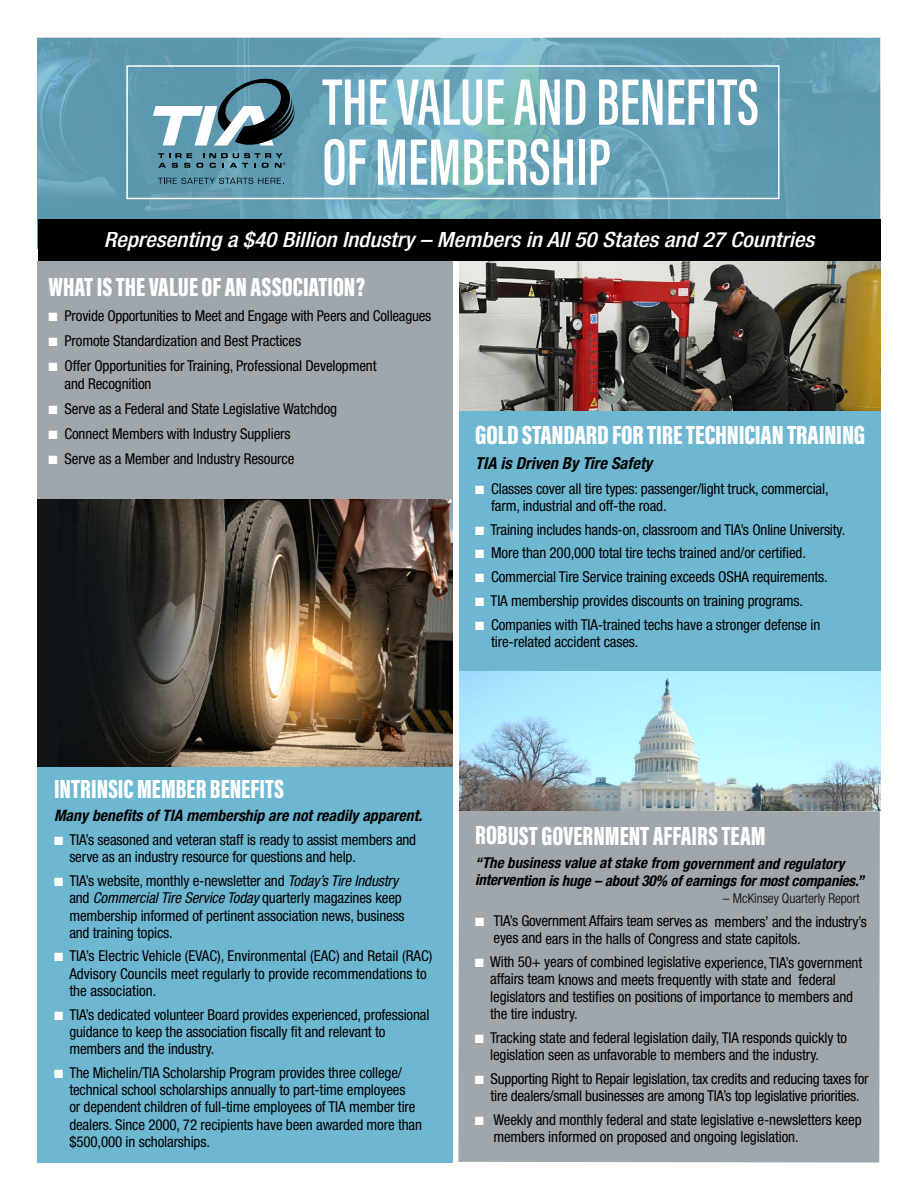
<style>
.page{position:relative;width:918px;height:1188px;background:#fff}
.page>*{position:absolute;margin:0;border:0;box-sizing:border-box;transform-origin:0 0}
.t1{font:600 67.65px/60px "Acumin Pro Extra Cond";color:#fff;scale:.95 1}
.t2{font:900 27px "Acumin Pro Extra Cond";color:#fff}
.t3{font:900 27px "Acumin Pro Extra Cond";color:#fff;scale:1.05 1}
.t4{font:italic 500 condensed 21px "Helvetica Neue";color:#fff;scale:1.1 1}
.t5{font:italic 700 condensed 16.5px "Helvetica Neue";color:#000}
.t6{font:italic 700 condensed 15.75px "Helvetica Neue";color:#000}
.t7{font:condensed 15px/17.2px "Helvetica Neue";letter-spacing:-.01em;color:#000}
.t8{font:italic 700 condensed 15px/17.2px "Helvetica Neue";letter-spacing:-.005em;color:#000}
.t9{font:300 condensed 13.5px "Helvetica Neue";color:#000}
.t10{font:5.25px "Myriad";color:#000}
.s1{color:#fff}
.s2{font-style:italic}
</style>
<div class="page">
<img style="left:38px;top:38px;width:842px;height:181px">
<div style="left:38px;top:767px;width:415px;height:395px;background:#6eb7d1"></div>
<img style="left:38px;top:498px;width:415px;height:269px">
<div style="left:458px;top:811px;width:422px;height:352px;background:#9fa7ac"></div>
<img style="left:459px;top:261px;width:421px;height:151px">
<div style="left:38px;top:261px;width:415px;height:237px;background:#9fa7ac"></div>
<div style="left:126px;top:65px;width:654px;height:134px;border:2px solid #fff"></div>
<svg style="left:153px;top:79px;width:142px;height:89px;background:#678f9d"></svg>
<svg style="left:158px;top:178px;width:126px;height:6px"></svg>
<div style="left:38px;top:219px;width:842px;height:42px;background:#000"></div>
<div style="left:459px;top:412px;width:421px;height:260px;background:#6eb7d1"></div>
<img style="left:459px;top:672px;width:421px;height:139px">
<p class="t10" style="left:283px;top:161px;width:4px">®®</p>
<h1 class="t1" style="left:322px;top:72px;width:461px">THE VALUE AND BENEFITS<br>OF MEMBERSHIP</h1>
<h3 class="t4" style="left:104px;top:227px;width:648px">Representing a $40 Billion Industry – Members in All 50 States and 27 Countries</h3>
<h2 class="t2" style="left:49px;top:270px;width:318px">WHAT IS THE VALUE OF AN ASSOCIATION?</h2>
<p class="t7" style="left:49px;top:307px;width:384px"><span class="s1">■</span> Provide Opportunities to Meet and Engage with Peers and Colleagues</p>
<p class="t7" style="left:49px;top:332px;width:254px"><span class="s1">■</span> Promote Standardization and Best Practices</p>
<p class="t7" style="left:65px;top:357px;width:314px;text-indent:-16px"><span class="s1">■</span> Offer Opportunities for Training, Professional Development and Recognition</p>
<p class="t7" style="left:49px;top:400px;width:290px"><span class="s1">■</span> Serve as a Federal and State Legislative Watchdog</p>
<p class="t7" style="left:49px;top:425px;width:244px"><span class="s1">■</span> Connect Members with Industry Suppliers</p>
<p class="t7" style="left:49px;top:450px;width:247px"><span class="s1">■</span> Serve as a Member and Industry Resource</p>
<h2 class="t3" style="left:475px;top:419px;width:373px">GOLD STANDARD FOR TIRE TECHNICIAN TRAINING</h2>
<p class="t5" style="left:475px;top:453px;width:179px">TIA is Driven By Tire Safety</p>
<p class="t7" style="left:491px;top:480px;width:339px;text-indent:-16px"><span class="s1">■</span> Classes cover all tire types: passenger/light truck, commercial, farm, industrial and off-the road.</p>
<p class="t7" style="left:475px;top:521px;width:372px"><span class="s1">■</span> Training includes hands-on, classroom and TIA’s Online University.</p>
<p class="t7" style="left:475px;top:544px;width:332px"><span class="s1">■</span> More than 200,000 total tire techs trained and/or certified.</p>
<p class="t7" style="left:475px;top:568px;width:354px"><span class="s1">■</span> Commercial Tire Service training exceeds OSHA requirements.</p>
<p class="t7" style="left:475px;top:592px;width:329px"><span class="s1">■</span> TIA membership provides discounts on training programs.</p>
<p class="t7" style="left:491px;top:616px;width:331px;text-indent:-16px"><span class="s1">■</span> Companies with TIA-trained techs have a stronger defense in tire-related accident cases.</p>
<h2 class="t2" style="left:54px;top:772px;width:232px">INTRINSIC MEMBER BENEFITS</h2>
<p class="t6" style="left:54px;top:806px;width:370px">Many benefits of TIA membership are not readily apparent.</p>
<p class="t7" style="left:69px;top:831px;width:348px;text-indent:-15px"><span class="s1">■</span> TIA’s seasoned and veteran staff is ready to assist members and serve as an industry resource for questions and help.</p>
<p class="t7" style="left:69px;top:872px;width:337px;text-indent:-15px"><span class="s1">■</span> TIA’s website, monthly e-newsletter and <span class="s2">Today’s Tire Industry </span>and <span class="s2">Commercial Tire Service Today</span> quarterly magazines keep membership informed of pertinent association news, business and training topics.</p>
<p class="t7" style="left:69px;top:947px;width:365px;text-indent:-15px"><span class="s1">■</span> TIA’s Electric Vehicle (EVAC), Environmental (EAC) and Retail (RAC)<br>Advisory Councils meet regularly to provide recommendations to the association.</p>
<p class="t7" style="left:69px;top:1006px;width:362px;text-indent:-15px"><span class="s1">■</span> TIA’s dedicated volunteer Board provides experienced, professional guidance to keep the association fiscally fit and relevant to members and the industry.</p>
<p class="t7" style="left:69px;top:1064px;width:354px;text-indent:-15px"><span class="s1">■</span> The Michelin/TIA Scholarship Program provides three college/ technical school scholarships annually to part-time employees<br>or dependent children of full-time employees of TIA member tire dealers. Since 2000, 72 recipients have been awarded more than $500,000 in scholarships.</p>
<h2 class="t2" style="left:475px;top:819px;width:292px">ROBUST GOVERNMENT AFFAIRS TEAM</h2>
<p class="t8" style="left:475px;top:854px;width:391px">“The business value at stake from government and regulatory intervention is huge – about 30% of earnings for most companies.”</p>
<p class="t9" style="left:723px;top:890px;width:138px">– McKinsey Quarterly Report</p>
<p class="t7" style="left:494px;top:912px;width:375px;text-indent:-18px"><span class="s1">■</span> TIA’s Government Affairs team serves as members’ and the industry’s eyes and ears in the halls of Congress and state capitols.</p>
<p class="t7" style="left:490px;top:954px;width:374px;text-indent:-15px"><span class="s1">■</span> With 50+ years of combined legislative experience, TIA’s government affairs team knows and meets frequently with state and federal legislators and testifies on positions of importance to members and the tire industry.</p>
<p class="t7" style="left:490px;top:1029px;width:359px;text-indent:-15px"><span class="s1">■</span> Tracking state and federal legislation daily, TIA responds quickly to legislation seen as unfavorable to members and the industry.</p>
<p class="t7" style="left:475px;top:1070px;width:395px;text-align:center"><span class="s1">■</span> Supporting Right to Repair legislation, tax credits and reducing taxes for tire dealers/small businesses are among TIA’s top legislative priorities.</p>
<p class="t7" style="left:493px;top:1111px;width:370px;text-indent:-19px"><span class="s1">■</span> Weekly and monthly federal and state legislative e-newsletters keep members informed on proposed and ongoing legislation.</p>
</div>
